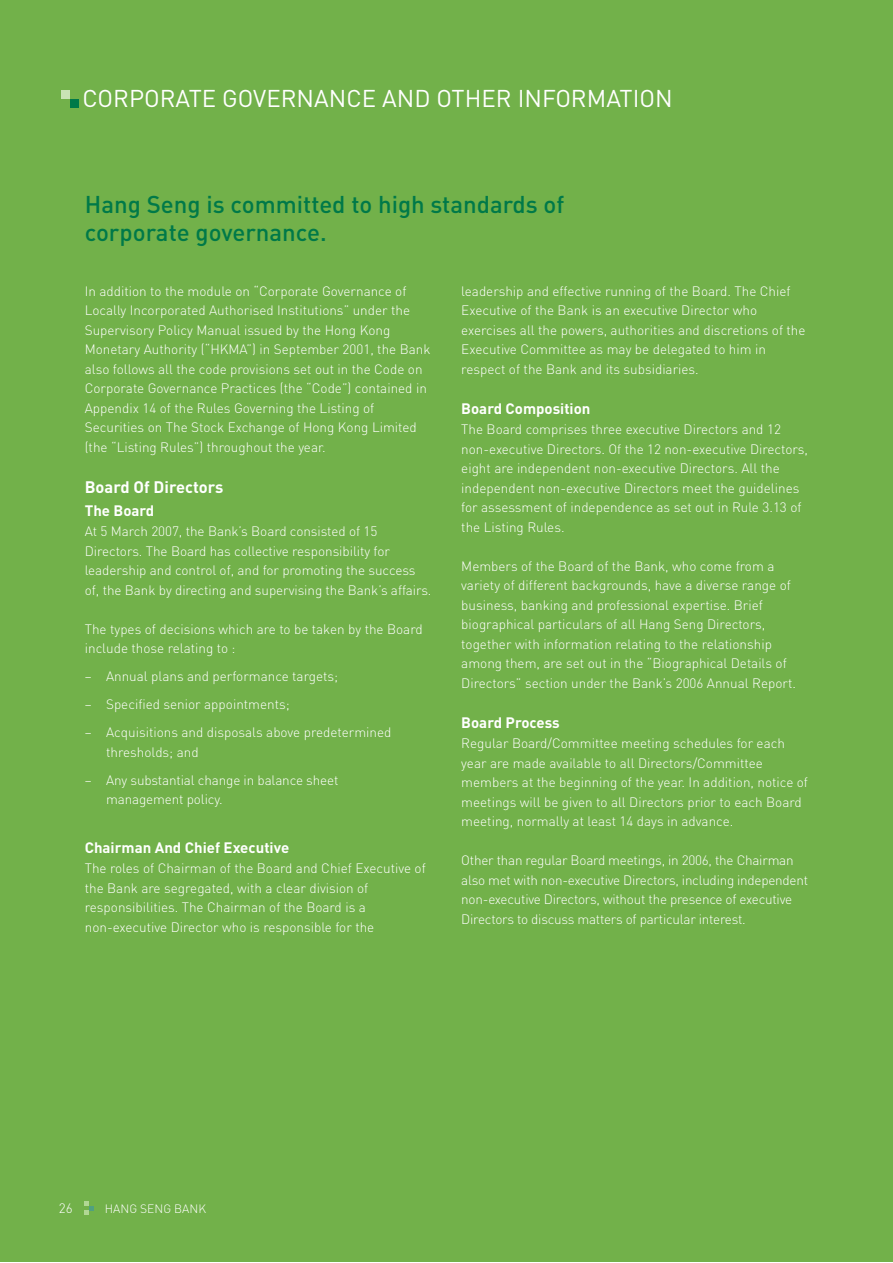
<style>
.page{position:relative;width:893px;height:1263px;background:#fff}
.page>*{position:absolute;margin:0;border:0;box-sizing:border-box;transform-origin:0 0}
.t1{font:500 24px/28.5px "DIN";color:#007948}
.t2{font:24px "DIN";color:#fff}
.t3{font:700 16.5px "DIN";color:#fff}
.t4{font:700 15px "DIN";color:#fff}
.t5{font:300 13.5px/19.5px "DIN";color:#fff}
.t6{font:300 12px "DIN";color:#fff}
</style>
<div class="page">
<div style="left:1px;top:0;width:891px;height:1262px;background:#72b14a"></div>
<div style="left:70px;top:99px;width:8px;height:8px;background:#007948"></div>
<div style="left:61px;top:90px;width:9px;height:9px;background:#cae3b5"></div>
<svg style="left:85px;top:1202px;width:8px;height:12px"></svg>
<h1 class="t2" style="left:82px;top:85px;width:592px">CORPORATE GOVERNANCE AND OTHER INFORMATION</h1>
<h1 class="t1" style="left:85px;top:193px;width:481px">Hang Seng is committed to high standards of corporate governance.</h1>
<p class="t5" style="left:85px;top:283px;width:347px">In addition to the module on “Corporate Governance of Locally Incorporated Authorised Institutions” under the Supervisory Policy Manual issued by the Hong Kong Monetary Authority (“HKMA”) in September 2001, the Bank also follows all the code provisions set out in the Code on Corporate Governance Practices (the “Code”) contained in Appendix 14 of the Rules Governing the Listing of Securities on The Stock Exchange of Hong Kong Limited (the “Listing Rules”) throughout the year.</p>
<p class="t3" style="left:85px;top:481px;width:140px">Board Of Directors</p>
<p class="t4" style="left:85px;top:505px;width:71px">The Board</p>
<p class="t5" style="left:85px;top:523px;width:348px">At 5 March 2007, the Bank’s Board consisted of 15<br>Directors. The Board has collective responsibility for leadership and control of, and for promoting the success of, the Bank by directing and supervising the Bank’s affairs.</p>
<p class="t5" style="left:85px;top:621px;width:339px">The types of decisions which are to be taken by the Board include those relating to :</p>
<p class="t5" style="left:85px;top:668px;width:255px">– Annual plans and performance targets;</p>
<p class="t5" style="left:85px;top:696px;width:206px">– Specified senior appointments;</p>
<p class="t5" style="left:106px;top:724px;width:287px;text-indent:-21px">– Acquisitions and disposals above predetermined thresholds; and</p>
<p class="t5" style="left:106px;top:772px;width:234px;text-indent:-21px">– Any substantial change in balance sheet management policy.</p>
<p class="t4" style="left:85px;top:842px;width:206px">Chairman And Chief Executive</p>
<p class="t5" style="left:85px;top:860px;width:342px">The roles of Chairman of the Board and Chief Executive of the Bank are segregated, with a clear division of responsibilities. The Chairman of the Board is a non-executive Director who is responsible for the</p>
<p class="t5" style="left:461px;top:283px;width:346px">leadership and effective running of the Board. The Chief Executive of the Bank is an executive Director who exercises all the powers, authorities and discretions of the Executive Committee as may be delegated to him in respect of the Bank and its subsidiaries.</p>
<p class="t4" style="left:461px;top:403px;width:131px">Board Composition</p>
<p class="t5" style="left:461px;top:421px;width:348px">The Board comprises three executive Directors and 12 non-executive Directors. Of the 12 non-executive Directors, eight are independent non-executive Directors. All the independent non-executive Directors meet the guidelines for assessment of independence as set out in Rule 3.13 of the Listing Rules.</p>
<p class="t5" style="left:461px;top:558px;width:336px">Members of the Board of the Bank, who come from a variety of different backgrounds, have a diverse range of business, banking and professional expertise. Brief biographical particulars of all Hang Seng Directors, together with information relating to the relationship among them, are set out in the “Biographical Details of Directors” section under the Bank’s 2006 Annual Report.</p>
<p class="t4" style="left:461px;top:717px;width:100px">Board Process</p>
<p class="t5" style="left:461px;top:735px;width:348px">Regular Board/Committee meeting schedules for each year are made available to all Directors/Committee members at the beginning of the year. In addition, notice of meetings will be given to all Directors prior to each Board meeting, normally at least 14 days in advance.</p>
<p class="t5" style="left:461px;top:852px;width:348px">Other than regular Board meetings, in 2006, the Chairman also met with non-executive Directors, including independent non-executive Directors, without the presence of executive Directors to discuss matters of particular interest.</p>
<p class="t5" style="left:59px;top:1200px;width:15px">26</p>
<p class="t6" style="left:105px;top:1204px;width:103px">HANG SENG BANK</p>
</div>
